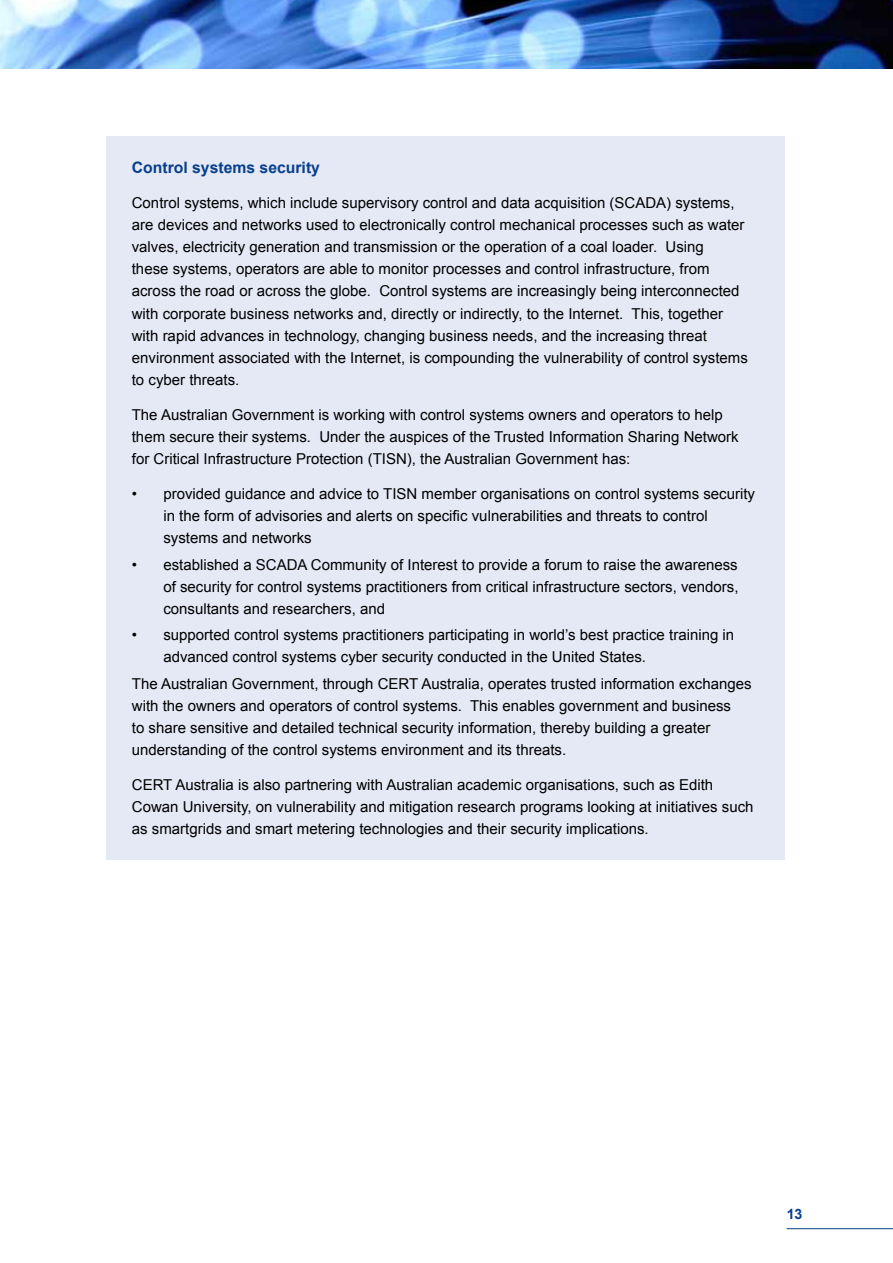
<style>
.page{position:relative;width:893px;height:1263px;background:#fff}
.page>*{position:absolute;margin:0;border:0;box-sizing:border-box;transform-origin:0 0}
.t1{font:700 15.75px "Arial";color:#083f8b}
.t2{font:15px/22.2px "Arial";color:#000}
.t3{font:700 14.25px "Arial";color:#083f8b}
</style>
<div class="page">
<img style="left:0;top:0;width:893px;height:69px">
<hr style="left:787px;top:1228px;width:106px;height:1px;background:#083f8b">
<div style="left:106px;top:136px;width:679px;height:724px;background:#e5e9f5"></div>
<p class="t1" style="left:132px;top:157px;width:190px">Control systems security</p>
<p class="t2" style="left:132px;top:192px;width:618px">Control systems, which include supervisory control and data acquisition (SCADA) systems, are devices and networks used to electronically control mechanical processes such as water valves, electricity generation and transmission or the operation of a coal loader. Using<br>these systems, operators are able to monitor processes and control infrastructure, from across the road or across the globe. Control systems are increasingly being interconnected with corporate business networks and, directly or indirectly, to the Internet. This, together with rapid advances in technology, changing business needs, and the increasing threat environment associated with the Internet, is compounding the vulnerability of control systems to cyber threats.</p>
<p class="t2" style="left:132px;top:404px;width:608px">The Australian Government is working with control systems owners and operators to help them secure their systems. Under the auspices of the Trusted Information Sharing Network for Critical Infrastructure Protection (TISN), the Australian Government has:</p>
<p class="t2" style="left:163px;top:483px;width:593px;text-indent:-32px">• provided guidance and advice to TISN member organisations on control systems security in the form of advisories and alerts on specific vulnerabilities and threats to control systems and networks</p>
<p class="t2" style="left:163px;top:553px;width:577px;text-align:justify;text-indent:-32px">• established a SCADA Community of Interest to provide a forum to raise the awareness of security for control systems practitioners from critical infrastructure sectors, vendors, consultants and researchers, and</p>
<p class="t2" style="left:163px;top:624px;width:572px;text-indent:-32px">• supported control systems practitioners participating in world’s best practice training in advanced control systems cyber security conducted in the United States.</p>
<p class="t2" style="left:132px;top:672px;width:268px">The Australian Government, through CERT</p>
<p class="t2" style="left:132px;top:673px;width:621px;text-indent:290px">Australia, operates trusted information exchanges with the owners and operators of control systems. This enables government and business<br>to share sensitive and detailed technical security information, thereby building a greater understanding of the control systems environment and its threats.</p>
<p class="t2" style="left:132px;top:774px;width:22px">CERT</p>
<p class="t2" style="left:132px;top:774px;width:623px;text-indent:44px">Australia is also partnering with Australian academic organisations, such as Edith<br>Cowan University, on vulnerability and mitigation research programs looking at initiatives such as smartgrids and smart metering technologies and their security implications.</p>
<p class="t3" style="left:787px;top:1205px;width:17px">13</p>
</div>
